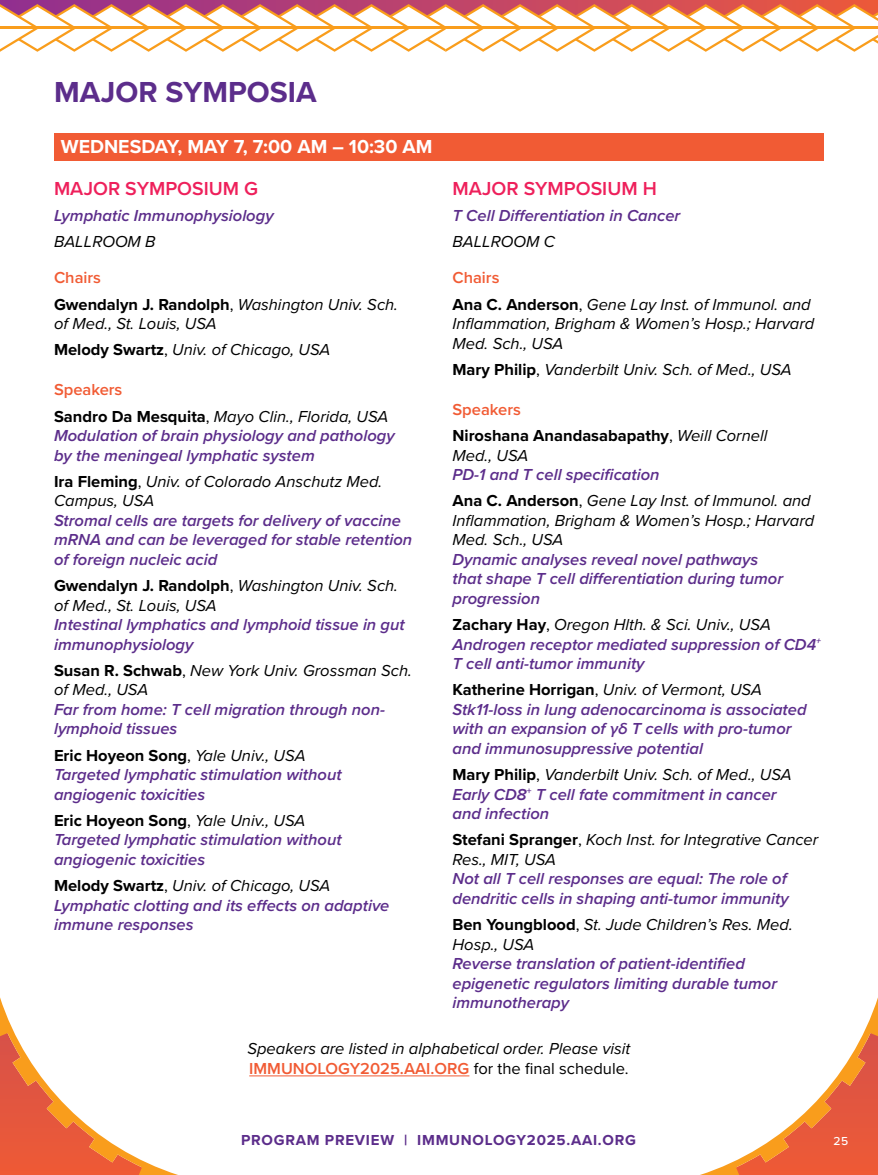
<style>
.page{position:relative;width:878px;height:1175px;background:#fff}
.page>*{position:absolute;margin:0;border:0;box-sizing:border-box;transform-origin:0 0}
.t1{font:700 30px "Proxima Nova";color:#5c2d8b}
.t2{font:600 19.5px "Proxima Nova";color:#ee205b}
.DATE_SYMPOSIA{font:700 19.5px "Proxima Nova";color:#fff}
.BODY_Proxima{font:italic 600 16.5px/19.5px "Proxima Nova";color:#5c2d8b}
.BODY_Proxima-2{font:italic 16.5px/19.5px "Proxima Nova";color:#000}
.H3_Purple{font:italic 600 16.5px "Proxima Nova";color:#5c2d8b}
.t3{font:600 16.5px "Proxima Nova";color:#f15b34}
.t4{font:700 15px "Proxima Nova";letter-spacing:.05em;color:#5c2d8b}
.t5{font:500 12px "Proxima Nova";color:#fff}
.s1{font-weight:700;font-style:normal}
.s2{font-style:normal}
.s3{font-weight:700;font-style:normal;color:#000}
.s4{font-weight:400;font-style:normal;color:#000}
.s5{font-weight:400;color:#000}
.s6{font-weight:600;font-style:normal;color:#f15b34}
</style>
<div class="page">
<svg style="left:0;top:0;width:878px;height:52px"></svg>
<hr style="left:445px;top:27px;width:433px;height:2px;background:#f99d1c">
<svg style="left:0;top:997px;width:175px;height:177px"></svg>
<svg style="left:703px;top:997px;width:175px;height:177px"></svg>
<div style="left:54px;top:133px;width:770px;height:28px;background:#f15b34"></div>
<hr style="left:249px;top:1075px;width:220px;height:1px;background:#f15b34">
<h1 class="t1" style="left:54px;top:74px;width:264px">MAJOR SYMPOSIA</h1>
<p class="DATE_SYMPOSIA" style="left:61px;top:135px;width:373px">WEDNESDAY, MAY 7, 7:00 AM – 10:30 AM</p>
<h2 class="t2" style="left:54px;top:176px;width:206px">MAJOR SYMPOSIUM G</h2>
<p class="H3_Purple" style="left:54px;top:205px;width:221px">Lymphatic Immunophysiology</p>
<p class="BODY_Proxima-2" style="left:54px;top:232px;width:103px">BALLROOM B</p>
<h3 class="t3" style="left:54px;top:268px;width:48px">Chairs</h3>
<p class="BODY_Proxima-2" style="left:54px;top:295px;width:345px"><span class="s1">Gwendalyn J. Randolph</span><span class="s2">,</span> Washington Univ. Sch. of Med., St. Louis, USA</p>
<p class="BODY_Proxima-2" style="left:54px;top:340px;width:278px"><span class="s1">Melody Swartz</span><span class="s2">,</span> Univ. of Chicago, USA</p>
<h3 class="t3" style="left:54px;top:380px;width:70px">Speakers</h3>
<p class="BODY_Proxima" style="left:54px;top:407px;width:342px"><span class="s3">Sandro Da Mesquita</span><span class="s4">,</span> <span class="s5">Mayo Clin., Florida, USA<br></span>Modulation of brain physiology and pathology by the meningeal lymphatic system</p>
<p class="BODY_Proxima" style="left:54px;top:472px;width:359px"><span class="s3">Ira Fleming</span><span class="s4">,</span> <span class="s5">Univ. of Colorado Anschutz Med.<br>Campus, USA<br></span>Stromal cells are targets for delivery of vaccine mRNA and can be leveraged for stable retention of foreign nucleic acid</p>
<p class="BODY_Proxima" style="left:54px;top:576px;width:352px"><span class="s3">Gwendalyn J. Randolph</span><span class="s4">,</span> <span class="s5">Washington Univ. Sch. of Med., St. Louis, USA<br></span>Intestinal lymphatics and lymphoid tissue in gut immunophysiology</p>
<p class="BODY_Proxima" style="left:54px;top:661px;width:359px"><span class="s3">Susan R. Schwab</span><span class="s4">,</span> <span class="s5">New York Univ. Grossman Sch. of Med., USA<br></span>Far from home: T cell migration through non&shy;lymphoid tissues</p>
<p class="BODY_Proxima" style="left:54px;top:746px;width:289px"><span class="s3">Eric Hoyeon Song</span><span class="s4">,</span> <span class="s5">Yale Univ., USA<br></span>Targeted lymphatic stimulation without angiogenic toxicities</p>
<p class="BODY_Proxima" style="left:54px;top:811px;width:289px"><span class="s3">Eric Hoyeon Song</span><span class="s4">,</span> <span class="s5">Yale Univ., USA<br></span>Targeted lymphatic stimulation without angiogenic toxicities</p>
<p class="BODY_Proxima" style="left:54px;top:876px;width:337px"><span class="s3">Melody Swartz</span><span class="s4">,</span> <span class="s5">Univ. of Chicago, USA<br></span>Lymphatic clotting and its effects on adaptive immune responses</p>
<h2 class="t2" style="left:452px;top:176px;width:206px">MAJOR SYMPOSIUM H</h2>
<p class="H3_Purple" style="left:452px;top:205px;width:229px">T Cell Differentiation in Cancer</p>
<p class="BODY_Proxima-2" style="left:452px;top:232px;width:104px">BALLROOM C</p>
<h3 class="t3" style="left:452px;top:268px;width:48px">Chairs</h3>
<p class="BODY_Proxima-2" style="left:452px;top:295px;width:363px"><span class="s1">Ana C. Anderson</span><span class="s2">,</span> Gene Lay Inst. of Immunol. and<br>Inflammation, Brigham &amp; Women’s Hosp.; Harvard<br>Med. Sch., USA</p>
<p class="BODY_Proxima-2" style="left:452px;top:360px;width:341px"><span class="s1">Mary Philip</span><span class="s2">,</span> Vanderbilt Univ. Sch. of Med., USA</p>
<h3 class="t3" style="left:452px;top:399px;width:70px">Speakers</h3>
<p class="BODY_Proxima" style="left:452px;top:426px;width:316px"><span class="s3">Niroshana Anandasabapathy</span><span class="s4">,</span> <span class="s5">Weill Cornell<br>Med., USA<br></span>PD-1 and T cell specification</p>
<p class="BODY_Proxima" style="left:452px;top:491px;width:363px"><span class="s3">Ana C. Anderson</span><span class="s4">,</span> <span class="s5">Gene Lay Inst. of Immunol. and Inflammation, Brigham &amp; Women’s Hosp.; Harvard Med. Sch., USA<br></span>Dynamic analyses reveal novel pathways<br>that shape T cell differentiation during tumor progression</p>
<p class="BODY_Proxima" style="left:452px;top:615px;width:370px"><span class="s3">Zachary Hay</span><span class="s4">,</span> <span class="s5">Oregon Hlth. &amp; Sci. Univ., USA<br></span>Androgen receptor mediated suppression of CD4<sup>+<br></sup>T cell anti-tumor immunity</p>
<p class="BODY_Proxima" style="left:452px;top:680px;width:355px"><span class="s3">Katherine Horrigan</span><span class="s4">,</span> <span class="s5">Univ. of Vermont, USA </span>Stk11-loss in lung adenocarcinoma is associated with an expansion of γδ T cells with pro-tumor and immunosuppressive potential</p>
<p class="BODY_Proxima" style="left:452px;top:765px;width:341px"><span class="s3">Mary Philip</span><span class="s4">,</span> <span class="s5">Vanderbilt Univ. Sch. of Med., USA<br></span>Early CD8<sup>+</sup> T cell fate commitment in cancer and infection</p>
<p class="BODY_Proxima" style="left:452px;top:830px;width:367px"><span class="s3">Stefani Spranger</span><span class="s4">,</span> <span class="s5">Koch Inst. for Integrative Cancer Res., MIT, USA<br></span>Not all T cell responses are equal: The role of dendritic cells in shaping anti-tumor immunity</p>
<p class="BODY_Proxima" style="left:452px;top:915px;width:342px"><span class="s3">Ben Youngblood</span><span class="s4">,</span> <span class="s5">St. Jude Children’s Res. Med.<br>Hosp., USA<br></span>Reverse translation of patient-identified epigenetic regulators limiting durable tumor immunotherapy</p>
<p class="BODY_Proxima-2" style="left:247px;top:1039px;width:384px">Speakers are listed in alphabetical order. Please visit<br><span class="s6">IMMUNOLOGY2025.AAI.ORG</span> <span class="s2">for the final schedule.</span></p>
<p class="t4" style="left:241px;top:1131px;width:396px">PROGRAM PREVIEW | IMMUNOLOGY2025.AAI.ORG</p>
<p class="t5" style="left:833px;top:1134px;width:16px">25</p>
</div>
